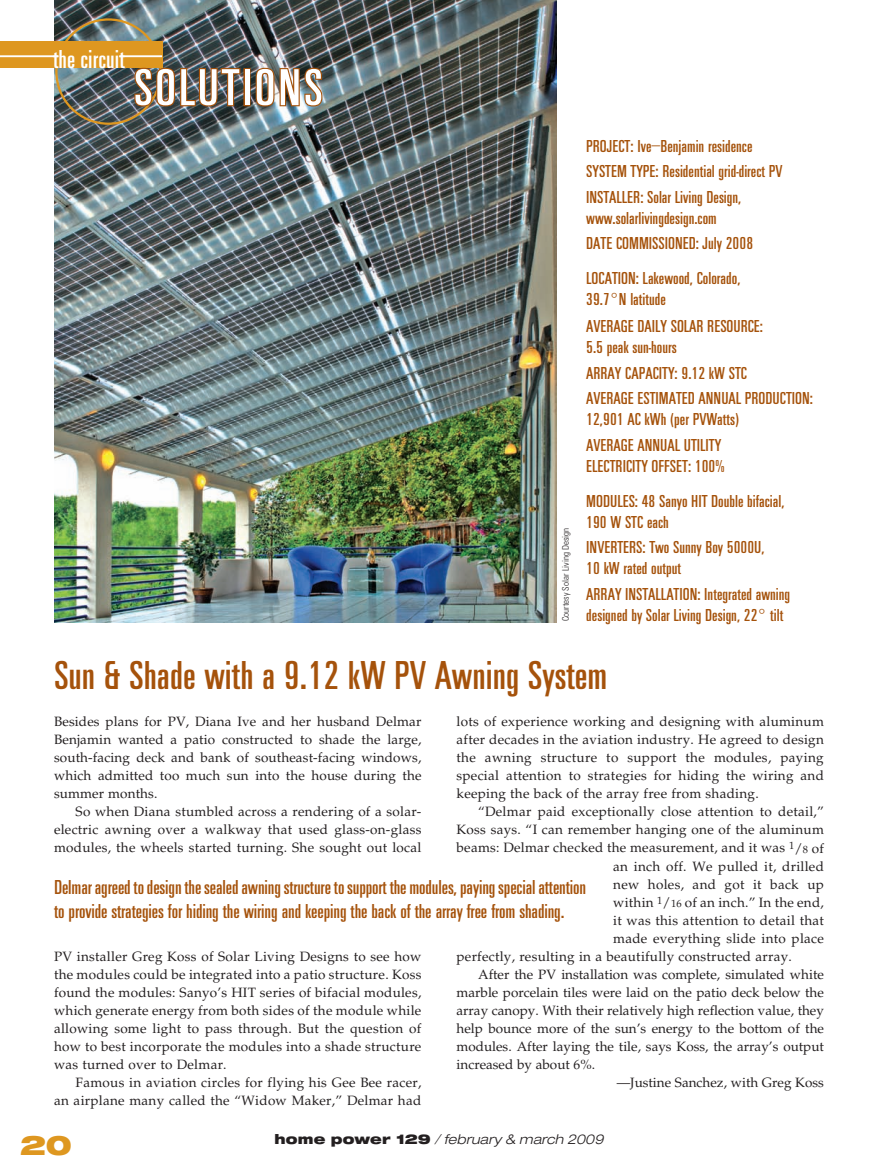
<style>
.page{position:relative;width:878px;height:1175px;background:#fff}
.page>*{position:absolute;margin:0;border:0;box-sizing:border-box;transform-origin:0 0}
.t1{font:54px "U59";letter-spacing:.05em;color:#fff}
.t2{font:42px "U59";color:#a5520b}
.t3{font:27px "U59";letter-spacing:.005em;color:#fff}
.t4{font:900 expanded 27px "Helvetica Neue";color:#de9720}
.t5{font:21px/24px "U59";letter-spacing:-.005em;color:#a5520b}
.t6{font:18px/25.5px "U59";color:#a5520b}
.t7{font:13.5px/18px "Palatino";letter-spacing:.02em;color:#231f20;text-align:justify}
.t8{font:13.5px "Palatino";color:#231f20}
.t9{font:italic 300 expanded 13.5px "Helvetica Neue";letter-spacing:.02em;color:#231f20}
.t10{font:300 condensed 9px "Univers";color:#231f20}
.s1{font-size:10.5px}
.s2{font-weight:900;font-style:normal}
</style>
<div class="page">
<img style="left:54px;top:0;width:502px;height:622px">
<div style="left:0;top:41px;width:162px;height:27px;background:#de9720"></div>
<hr style="left:0;top:55px;width:58px;height:2px;background:#fff">
<hr style="left:119px;top:55px;width:43px;height:2px;background:#fff">
<img style="left:133px;top:67px;width:108px;height:41px">
<div style="left:243px;top:68px;width:7px;height:38px;border:2px solid #a5520b"></div>
<img style="left:254px;top:61px;width:69px;height:52px">
<h3 class="t3" style="left:53px;top:41px;width:73px">the circuit</h3>
<h1 class="t1" style="left:134px;top:51px;width:190px">SOLUTIONS</h1>
<p class="t10" style="left:560px;top:621px;width:95px;rotate:-90deg">Courtesy Solar Living Design</p>
<h3 class="t6" style="left:586px;top:134px;width:198px">Project: Ive–Benjamin residence<br>System type: Residential grid-direct PV<br>Install</h3>
<h3 class="t6" style="left:586px;top:188px;width:157px;line-height:21px;text-indent:41px">er: Solar Living Design, www.solarlivingdesign.com</h3>
<h3 class="t6" style="left:586px;top:232px;width:38px">Date commissio</h3>
<h3 class="t6" style="left:675px;top:232px;width:80px">ned: July 2008</h3>
<h3 class="t6" style="left:586px;top:266px;width:13px">Locatio</h3>
<h3 class="t6" style="left:586px;top:269px;width:156px;line-height:21px;text-indent:42px">n: Lakewood, Colorado,<br>39.7°N latitude</h3>
<h3 class="t6" style="left:586px;top:315px;width:92px">Averag e daily solar</h3>
<h3 class="t6" style="left:707px;top:315px;width:21px">resourc</h3>
<h3 class="t6" style="left:754px;top:315px;width:11px">e:</h3>
<h3 class="t6" style="left:586px;top:336px;width:92px">5.5 peak sun-hours<br>Array capacit</h3>
<h3 class="t6" style="left:668px;top:362px;width:80px">y: 9.12 kW STC</h3>
<h3 class="t6" style="left:586px;top:387px;width:65px">Averag e estimat</h3>
<h3 class="t6" style="left:682px;top:387px;width:71px">ed annual productio</h3>
<h3 class="t6" style="left:802px;top:387px;width:12px">n:</h3>
<h3 class="t6" style="left:586px;top:408px;width:154px">12,901 AC kWh (per PVWatts)<br>Average annual utilit</h3>
<h3 class="t6" style="left:714px;top:434px;width:8px">y</h3>
<h3 class="t6" style="left:586px;top:450px;width:200px;line-height:34.5px;text-align:center">y offset: 100%<br>Modules: 48 Sanyo HIT Double bifacial,</h3>
<h3 class="t6" style="left:586px;top:510px;width:180px">190 W STC each<br>Inverters: Two Sunny Boy 5000U,</h3>
<h3 class="t6" style="left:586px;top:557px;width:96px">10 kW rated output<br>Array installatio</h3>
<h3 class="t6" style="left:586px;top:455px;width:24px">electricit</h3>
<h3 class="t6" style="left:586px;top:584px;width:205px;line-height:21px;text-indent:103px">n: Integrated awning designed by Solar Living Design, 22° tilt</h3>
<h2 class="t2" style="left:54px;top:647px;width:555px">Sun &amp; Shade with a 9.12 kW PV Awning System</h2>
<p class="t7" style="left:54px;top:713px;width:369px">Besides plans for PV, Diana Ive and her husband Delmar Benjamin wanted a patio constructed to shade the large, south-facing deck and bank of southeast-facing windows, which admitted too much sun into the house during the summer months.</p>
<p class="t7" style="left:54px;top:803px;width:369px;text-indent:22px">So when Diana stumbled across a rendering of a solar&shy;electric awning over a walkway that used glass-on-glass modules, the wheels started turning. She sought out local</p>
<p class="t7" style="left:456px;top:713px;width:369px">lots of experience working and designing with aluminum after decades in the aviation industry. He agreed to design the awning structure to support the modules, paying special attention to strategies for hiding the wiring and keeping the back of the array free from shading.</p>
<p class="t7" style="left:478px;top:803px;width:347px">“Delmar paid exceptionally close attention to detail,”</p>
<p class="t7" style="left:456px;top:821px;width:369px">Koss says. “I can remember hanging one of the aluminum</p>
<p class="t7" style="left:456px;top:839px;width:369px">beams: Delmar checked the measurement, and it was <sup>1</sup>/<span class="s1">8</span> of</p>
<p class="t7" style="left:613px;top:857px;width:212px">an inch off. We pulled it, drilled</p>
<p class="t7" style="left:613px;top:875px;width:212px">new holes, and got it back up</p>
<p class="t7" style="left:613px;top:893px;width:212px">within <sup>1</sup>/<span class="s1">16</span> of an inch.” In the end,</p>
<p class="t7" style="left:613px;top:911px;width:212px">it was this attention to detail that</p>
<p class="t7" style="left:613px;top:929px;width:212px">made everything slide into place</p>
<p class="t7" style="left:456px;top:947px;width:337px">perfectly, resulting in a beautifully constructed array.</p>
<p class="t8" style="left:478px;top:966px;width:347px">After the PV installation was complete, simulated white</p>
<p class="t8" style="left:456px;top:984px;width:369px">marble porcelain tiles were laid on the patio deck below the</p>
<p class="t8" style="left:456px;top:1002px;width:369px">array canopy. With their relatively high reflection value, they</p>
<p class="t8" style="left:456px;top:1020px;width:369px">help bounce more of the sun’s energy to the bottom of the</p>
<p class="t8" style="left:456px;top:1038px;width:369px">modules. After laying the tile, says Koss, the array’s output</p>
<p class="t8" style="left:456px;top:1056px;width:140px">increased by about 6%.</p>
<p class="t8" style="left:616px;top:1074px;width:209px">—Justine Sanchez, with Greg Koss</p>
<h3 class="t5" style="left:54px;top:876px;width:533px">Delmar agreed to design the sealed awning structure to support the modules, paying special attention to provide strategies for hiding the wiring and keeping the back of the array free from shading.</h3>
<p class="t7" style="left:54px;top:947px;width:369px">PV installer Greg Koss of Solar Living Designs to see how the modules could be integrated into a patio structure. Koss found the modules: Sanyo’s HIT series of bifacial modules, which generate energy from both sides of the module while allowing some light to pass through. But the question of how to best incorporate the modules into a shade structure was turned over to Delmar.</p>
<p class="t7" style="left:54px;top:1073px;width:369px;text-align:right">Famous in aviation circles for flying his Gee Bee racer,<br>an airplane many called the “Widow Maker,” Delmar had</p>
<h3 class="t4" style="left:20px;top:1128px;width:53px">20</h3>
<p class="t9" style="left:274px;top:1131px;width:330px"><span class="s2">home power 129</span> / february &amp; march 2009</p>
</div>
